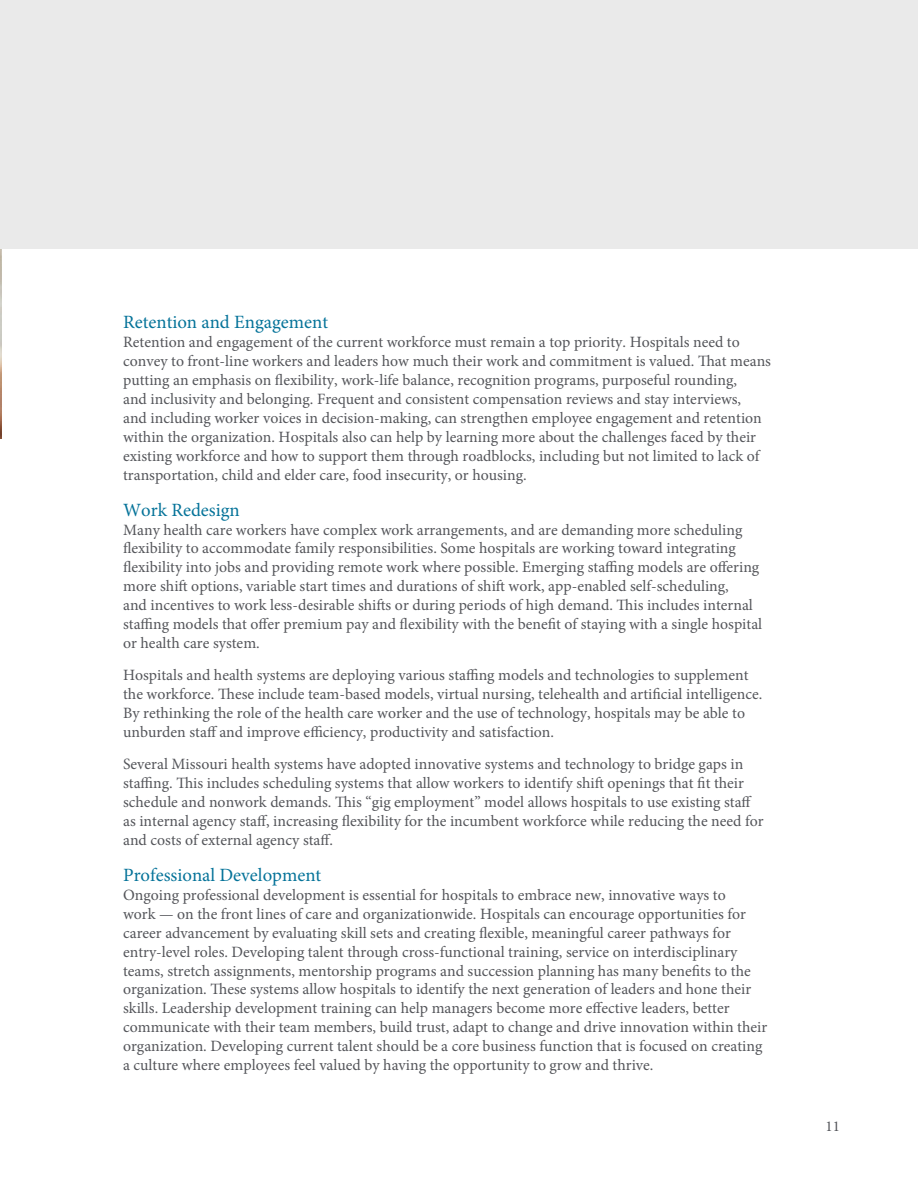
<style>
.page{position:relative;width:918px;height:1188px;background:#fff}
.page>*{position:absolute;margin:0;border:0;box-sizing:border-box;transform-origin:0 0}
.body_text-sans_serif{font:18.75px "Minion Pro";color:#057399}
.body_text-sans_serif-2{font:15.75px/18.9px "Minion Pro";color:#54555a}
.t1{font:15px "Minion Pro";color:#54555a}
</style>
<div class="page">
<img style="left:0;top:248px;width:1px;height:190px">
<div style="left:0;top:0;width:918px;height:248px;background:#eaeaea"></div>
<p class="body_text-sans_serif" style="left:123px;top:310px;width:206px">Retention and Engagement</p>
<p class="body_text-sans_serif-2" style="left:123px;top:333px;width:649px">Retention and engagement of the current workforce must remain a top priority. Hospitals need to convey to front-line workers and leaders how much their work and commitment is valued. That means putting an emphasis on flexibility, work-life balance, recognition programs, purposeful rounding,<br>and inclusivity and belonging. Frequent and consistent compensation reviews and stay interviews,<br>and including worker voices in decision-making, can strengthen employee engagement and retention within the organization. Hospitals also can help by learning more about the challenges faced by their existing workforce and how to support them through roadblocks, including but not limited to lack of transportation, child and elder care, food insecurity, or housing.</p>
<p class="body_text-sans_serif" style="left:123px;top:497px;width:118px">Work Redesign</p>
<p class="body_text-sans_serif-2" style="left:123px;top:520px;width:641px">Many health care workers have complex work arrangements, and are demanding more scheduling flexibility to accommodate family responsibilities. Some hospitals are working toward integrating flexibility into jobs and providing remote work where possible. Emerging staffing models are offering more shift options, variable start times and durations of shift work, app-enabled self-scheduling,<br>and incentives to work less-desirable shifts or during periods of high demand. This includes internal staffing models that offer premium pay and flexibility with the benefit of staying with a single hospital or health care system.</p>
<p class="body_text-sans_serif-2" style="left:123px;top:666px;width:641px">Hospitals and health systems are deploying various staffing models and technologies to supplement the workforce. These include team-based models, virtual nursing, telehealth and artificial intelligence.<br>By rethinking the role of the health care worker and the use of technology, hospitals may be able to unburden staff and improve efficiency, productivity and satisfaction.</p>
<p class="body_text-sans_serif-2" style="left:123px;top:755px;width:642px">Several Missouri health systems have adopted innovative systems and technology to bridge gaps in staffing. This includes scheduling systems that allow workers to identify shift openings that fit their schedule and nonwork demands. This “gig employment” model allows hospitals to use existing staff as internal agency staff, increasing flexibility for the incumbent workforce while reducing the need for and costs of external agency staff.</p>
<p class="body_text-sans_serif" style="left:123px;top:863px;width:200px">Professional Development</p>
<p class="body_text-sans_serif-2" style="left:123px;top:886px;width:646px">Ongoing professional development is essential for hospitals to embrace new, innovative ways to<br>work — on the front lines of care and organizationwide. Hospitals can encourage opportunities for career advancement by evaluating skill sets and creating flexible, meaningful career pathways for entry-level roles. Developing talent through cross-functional training, service on interdisciplinary teams, stretch assignments, mentorship programs and succession planning has many benefits to the organization. These systems allow hospitals to identify the next generation of leaders and hone their skills. Leadership development training can help managers become more effective leaders, better communicate with their team members, build trust, adapt to change and drive innovation within their organization. Developing current talent should be a core business function that is focused on creating a culture where employees feel valued by having the opportunity to grow and thrive.</p>
<p class="t1" style="left:826px;top:1117px;width:16px">11</p>
</div>
